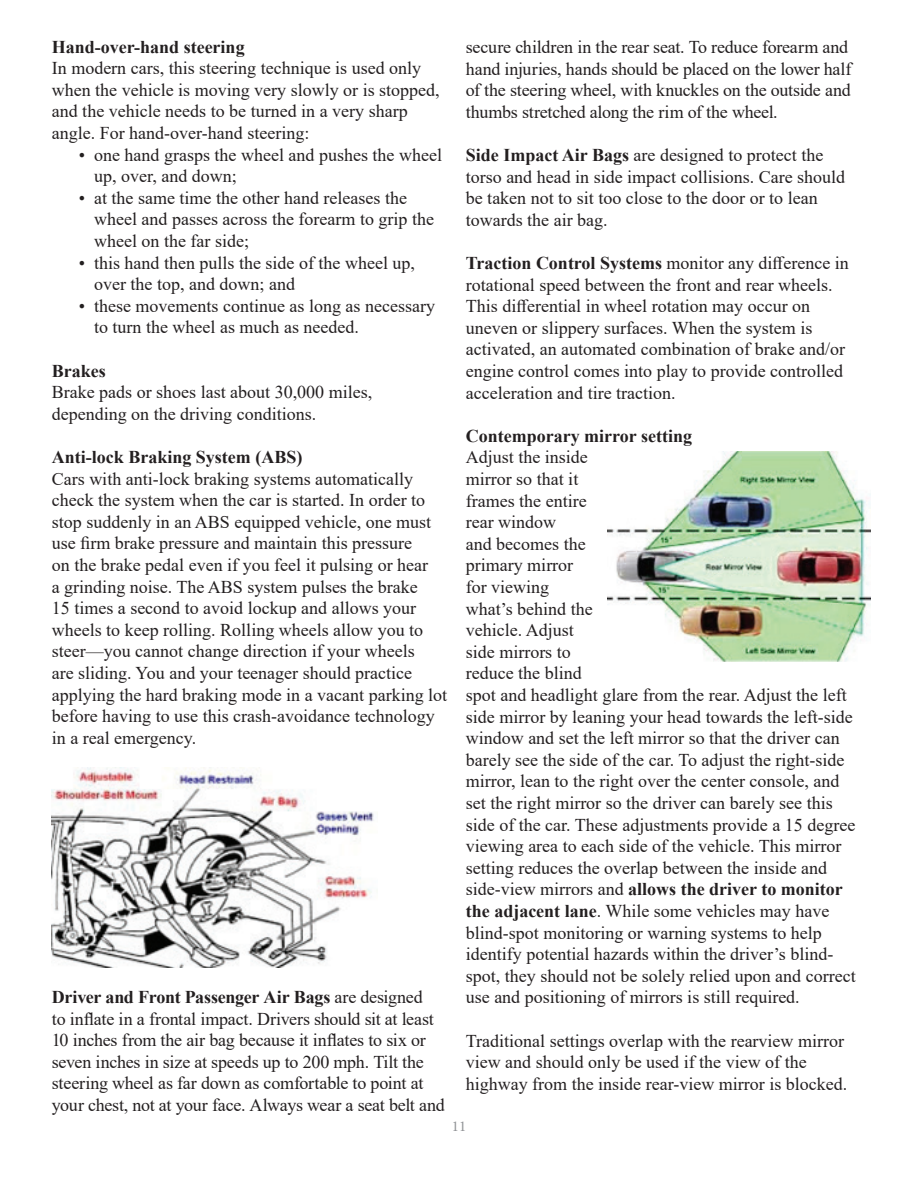
<style>
.page{position:relative;width:918px;height:1188px;background:#fff}
.page>*{position:absolute;margin:0;border:0;box-sizing:border-box;transform-origin:0 0}
.t1{font:18px/21.6px "Times New Roman";color:#231f20}
.t2{font:700 18px "Times New Roman";color:#231f20}
.t3{font:15px "Minion Pro";color:#939598}
.s1{font-weight:700}
</style>
<div class="page">
<img style="left:52px;top:767px;width:322px;height:200px">
<img style="left:608px;top:452px;width:262px;height:210px">
<p class="t2" style="left:52px;top:34px;width:194px">Hand-over-hand steering</p>
<p class="t1" style="left:52px;top:57px;width:389px">In modern cars, this steering technique is used only when the vehicle is moving very slowly or is stopped, and the vehicle needs to be turned in a very sharp angle. For hand-over-hand steering:</p>
<p class="t1" style="left:94px;top:143px;width:349px;text-indent:-15px">• one hand grasps the wheel and pushes the wheel up, over, and down;</p>
<p class="t1" style="left:94px;top:186px;width:341px;text-indent:-15px">• at the same time the other hand releases the wheel and passes across the forearm to grip the wheel on the far side;</p>
<p class="t1" style="left:94px;top:251px;width:322px;text-indent:-15px">• this hand then pulls the side of the wheel up, over the top, and down; and</p>
<p class="t1" style="left:94px;top:294px;width:342px;text-indent:-15px">• these movements continue as long as necessary to turn the wheel as much as needed.</p>
<p class="t2" style="left:52px;top:358px;width:55px">Brakes</p>
<p class="t1" style="left:52px;top:381px;width:322px">Brake pads or shoes last about 30,000 miles, depending on the driving conditions.</p>
<p class="t2" style="left:52px;top:444px;width:252px">Anti-lock Braking System (ABS)</p>
<p class="t1" style="left:52px;top:467px;width:397px">Cars with anti-lock braking systems automatically check the system when the car is started. In order to stop suddenly in an ABS equipped vehicle, one must use firm brake pressure and maintain this pressure<br>on the brake pedal even if you feel it pulsing or hear<br>a grinding noise. The ABS system pulses the brake<br>15 times a second to avoid lockup and allows your wheels to keep rolling. Rolling wheels allow you to steer—you cannot change direction if your wheels<br>are sliding. You and your teenager should practice applying the hard braking mode in a vacant parking lot before having to use this crash-avoidance technology in a real emergency.</p>
<p class="t1" style="left:52px;top:986px;width:394px"><span class="s1">Driver and Front Passenger Air Bags</span> are designed<br>to inflate in a frontal impact. Drivers should sit at least 10 inches from the air bag because it inflates to six or seven inches in size at speeds up to 200 mph. Tilt the steering wheel as far down as comfortable to point at your chest, not at your face. Always wear a seat belt and</p>
<p class="t1" style="left:466px;top:36px;width:387px">secure children in the rear seat. To reduce forearm and hand injuries, hands should be placed on the lower half of the steering wheel, with knuckles on the outside and thumbs stretched along the rim of the wheel.</p>
<p class="t1" style="left:466px;top:144px;width:381px"><span class="s1">Side Impact Air Bags</span> are designed to protect the torso and head in side impact collisions. Care should be taken not to sit too close to the door or to lean towards the air bag.</p>
<p class="t1" style="left:466px;top:252px;width:385px"><span class="s1">Traction Control Systems</span> monitor any difference in rotational speed between the front and rear wheels.<br>This differential in wheel rotation may occur on uneven or slippery surfaces. When the system is activated, an automated combination of brake and/or engine control comes into play to provide controlled acceleration and tire traction.</p>
<p class="t2" style="left:466px;top:423px;width:228px">Contemporary mirror setting</p>
<p class="t1" style="left:466px;top:446px;width:391px">Adjust the inside<br>mirror so that it<br>frames the entire<br>rear window<br>and becomes the<br>primary mirror<br>for viewing<br>what’s behind the<br>vehicle. Adjust<br>side mirrors to<br>reduce the blind<br>spot and headlight glare from the rear. Adjust the left side mirror by leaning your head towards the left-side window and set the left mirror so that the driver can barely see the side of the car. To adjust the right-side mirror, lean to the right over the center console, and set the right mirror so the driver can barely see this side of the car. These adjustments provide a 15 degree viewing area to each side of the vehicle. This mirror setting reduces the overlap between the inside and side-view mirrors and <span class="s1">allows the driver to monitor the adjacent lane</span>. While some vehicles may have blind-spot monitoring or warning systems to help identify potential hazards within the driver’s blind&shy;spot, they should not be solely relied upon and correct use and positioning of mirrors is still required.</p>
<p class="t1" style="left:466px;top:1029px;width:383px">Traditional settings overlap with the rearview mirror view and should only be used if the view of the highway from the inside rear-view mirror is blocked.</p>
<p class="t3" style="left:452px;top:1117px;width:16px">11</p>
</div>
